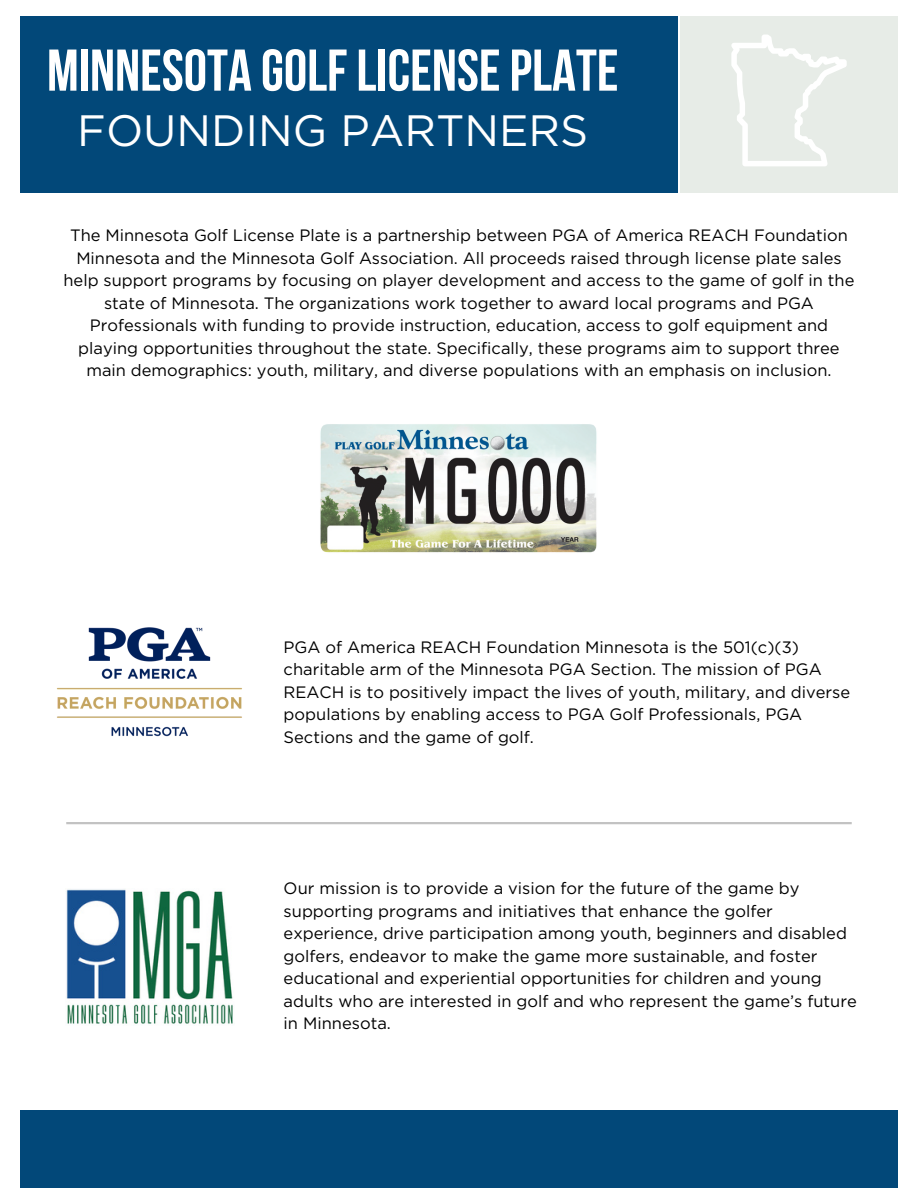
<style>
.page{position:relative;width:918px;height:1188px;background:#fff}
.page>*{position:absolute;margin:0;border:0;box-sizing:border-box;transform-origin:0 0}
.t1{font:700 58.8px "Bebas Neue";color:#fff}
.t2{font:43.8px "Gotham";color:#fff}
.t3{font:16.5px/22.5px "Gotham";color:#000}
</style>
<div class="page">
<div style="left:20px;top:16px;width:658px;height:176px;background:#024879"></div>
<div style="left:680px;top:16px;width:218px;height:176px;background:#e7ece7"></div>
<div style="left:20px;top:1110px;width:878px;height:78px;background:#024879"></div>
<img style="left:320px;top:424px;width:277px;height:129px">
<hr style="left:66px;top:822px;width:786px;height:2px;background:#000">
<img style="left:66px;top:889px;width:167px;height:135px">
<svg style="left:731px;top:35px;width:116px;height:131px"></svg>
<img style="left:57px;top:627px;width:185px;height:110px">
<p class="t1" style="left:47px;top:47px;width:573px">MINNESOTA GOLFLICENSEPLATE</p>
<p class="t2" style="left:77px;top:111px;width:512px">FOUNDING PARTNERS</p>
<p class="t3" style="left:63px;top:225px;width:792px;text-align:center">The Minnesota Golf License Plate is a partnership between PGA of America REACH Foundation Minnesota and the Minnesota Golf Association. All proceeds raised through license plate sales help support programs by focusing on player development and access to the game of golf in the state of Minnesota. The organizations work together to award local programs and PGA Professionals with funding to provide instruction, education, access to golf equipment and playing opportunities throughout the state. Specifically, these programs aim to support three main demographics: youth, military, and diverse populations with an emphasis on inclusion.</p>
<p class="t3" style="left:284px;top:637px;width:568px">PGA of America REACH Foundation Minnesota is the 501(c)(3) charitable arm of the Minnesota PGA Section. The mission of PGA REACH is to positively impact the lives of youth, military, and diverse populations by enabling access to PGA Golf Professionals, PGA Sections and the game of golf.</p>
<p class="t3" style="left:284px;top:878px;width:575px">Our mission is to provide a vision for the future of the game by supporting programs and initiatives that enhance the golfer experience, drive participation among youth, beginners and disabled golfers, endeavor to make the game more sustainable, and foster educational and experiential opportunities for children and young adults who are interested in golf and who represent the game’s future in Minnesota.</p>
</div>
